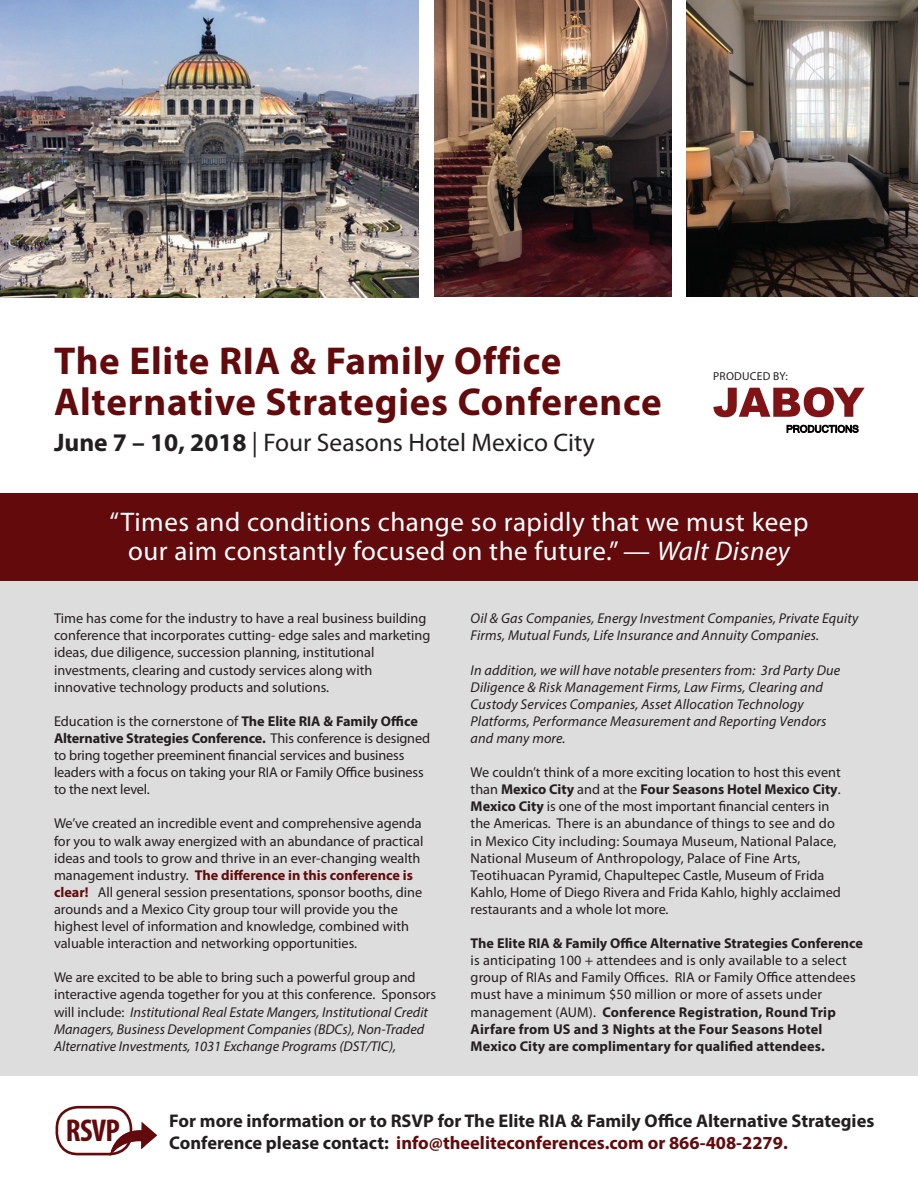
<style>
.page{position:relative;width:918px;height:1188px;background:#fff}
.page>*{position:absolute;margin:0;border:0;box-sizing:border-box;transform-origin:0 0}
.t1{font:700 39px "Myriad Pro";letter-spacing:.02em;color:#630a0c}
.t2{font:700 condensed 31.65px "Myriad Pro";color:#630a0c}
.t3{font:27px/28.5px "Myriad Pro";letter-spacing:.02em;color:#fff;text-align:center}
.t4{font:25.5px "Myriad Pro";color:#231f20}
.t5{font:700 18.45px/22px "Myriad Pro";color:#231f20}
.t6{font:14.25px/17.1px "Myriad Pro";color:#231f20}
.t7{font:italic 14.25px/17.1px "Myriad Pro";letter-spacing:.01em;color:#231f20}
.t8{font:700 14.25px/17.1px "Myriad Pro";color:#231f20}
.t9{font:11.55px "Myriad Pro";letter-spacing:.02em;color:#231f20}
.s1{font-weight:700}
.s2{font-style:italic}
.s3{font-weight:400}
.s4{font-weight:700;color:#630a0c}
.s5{font-style:normal}
.s6{color:#630a0c}
</style>
<div class="page">
<div style="left:0;top:559px;width:918px;height:517px;background:#dedddd"></div>
<div style="left:0;top:494px;width:918px;height:87px;background:#630a0c"></div>
<img style="left:434px;top:0;width:237px;height:296px">
<img style="left:687px;top:0;width:231px;height:296px">
<img style="left:0;top:0;width:419px;height:297px">
<svg style="left:713px;top:387px;width:152px;height:30px"></svg>
<svg style="left:787px;top:425px;width:72px;height:8px"></svg>
<div style="left:56px;top:1106px;width:76px;height:49px;border:3px solid #630a0c;border-radius:21px"></div>
<svg style="left:110px;top:1122px;width:47px;height:34px"></svg>
<p class="t1" style="left:54px;top:336px;width:509px">The Elite RIA &amp; Family Office</p>
<p class="t1" style="left:54px;top:376px;width:609px">Alternative Strategies Conference</p>
<p class="t4" style="left:54px;top:428px;width:542px"><span class="s1">June 7 – 10, 2018</span> | Four Seasons Hotel Mexico City</p>
<p class="t9" style="left:713px;top:369px;width:76px">PRODUCED BY:</p>
<p class="t3" style="left:110px;top:509px;width:700px">“Times and conditions change so rapidly that we must keep our aim constantly focused on the future.” — <span class="s2">Walt Disney</span></p>
<p class="t6" style="left:54px;top:610px;width:378px">Time has come for the industry to have a real business building conference that incorporates cutting- edge sales and marketing ideas, due diligence, succession planning, institutional investments, clearing and custody services along with innovative technology products and solutions.</p>
<p class="t8" style="left:54px;top:712px;width:378px"><span class="s3">Education is the cornerstone of</span> The Elite RIA &amp; Family Office<br>Alternative Strategies Conference. <span class="s3">This conference is designed</span></p>
<p class="t6" style="left:54px;top:747px;width:371px">to bring together preeminent financial services and business leaders with a focus on taking your RIA or Family Office business</p>
<p class="t6" style="left:54px;top:781px;width:97px">to the next level.</p>
<p class="t6" style="left:54px;top:815px;width:371px">We’ve created an incredible event and comprehensive agenda for you to walk away energized with an abundance of practical ideas and tools to grow and thrive in an ever-changing wealth management industry. <span class="s4">The difference in this conference is clear!</span> All general session presentations, sponsor booths, dine arounds and a Mexico City group tour will provide you the highest level of information and knowledge, combined with</p>
<p class="t6" style="left:54px;top:935px;width:305px">valuable interaction and networking opportunities.</p>
<p class="t7" style="left:54px;top:969px;width:384px"><span class="s5">We are excited to be able to bring such a powerful group and interactive agenda together for you at this conference. Sponsors will include:</span> Institutional Real Estate Mangers, Institutional Credit Managers, Business Development Companies (BDCs), Non-Traded Alternative Investments, 1031 Exchange Programs (DST/TIC),</p>
<p class="t7" style="left:471px;top:610px;width:389px">Oil &amp; Gas Companies, Energy Investment Companies, Private Equity<br>Firms, Mutual Funds, Life Insurance and Annuity Companies.</p>
<p class="t7" style="left:471px;top:661px;width:371px">In addition, we will have notable presenters from: 3rd Party Due Diligence &amp; Risk Management Firms, Law Firms, Clearing and Custody Services Companies, Asset Allocation Technology Platforms, Performance Measurement and Reporting Vendors and many more.</p>
<p class="t6" style="left:471px;top:764px;width:372px">We couldn’t think of a more exciting location to host this event than <span class="s1">Mexico City</span> and at the <span class="s1">Four Seasons Hotel Mexico City</span>.<br><span class="s1">Mexico City</span> is one of the most important financial centers in the Americas. There is an abundance of things to see and do in Mexico City including: Soumaya Museum, National Palace, National Museum of Anthropology, Palace of Fine Arts,</p>
<p class="t6" style="left:471px;top:867px;width:372px">Teotihuacan Pyramid, Chapultepec Castle, Museum of Frida<br>Kahlo, Home of Diego Rivera and Frida Kahlo, highly acclaimed restaurants and a whole lot more.</p>
<p class="t8" style="left:471px;top:934px;width:394px">The Elite RIA &amp; Family Office Alternative Strategies Conference <span class="s3">is anticipating 100 + attendees and is only available to a select group of RIAs and Family Offices. RIA or Family Office attendees must have a minimum $50 million or more of assets under management (AUM).</span> Conference Registration, Round Trip Airfare from US and 3 Nights at the Four Seasons Hotel Mexico City are complimentary for qualified attendees.</p>
<p class="t2" style="left:66px;top:1111px;width:55px">RSVP</p>
<p class="t5" style="left:169px;top:1109px;width:707px">For more information or to RSVP for The Elite RIA &amp; Family Office Alternative Strategies<br>Conference please contact: <span class="s6">info@theeliteconferences.com or 866-408-2279.</span></p>
</div>
